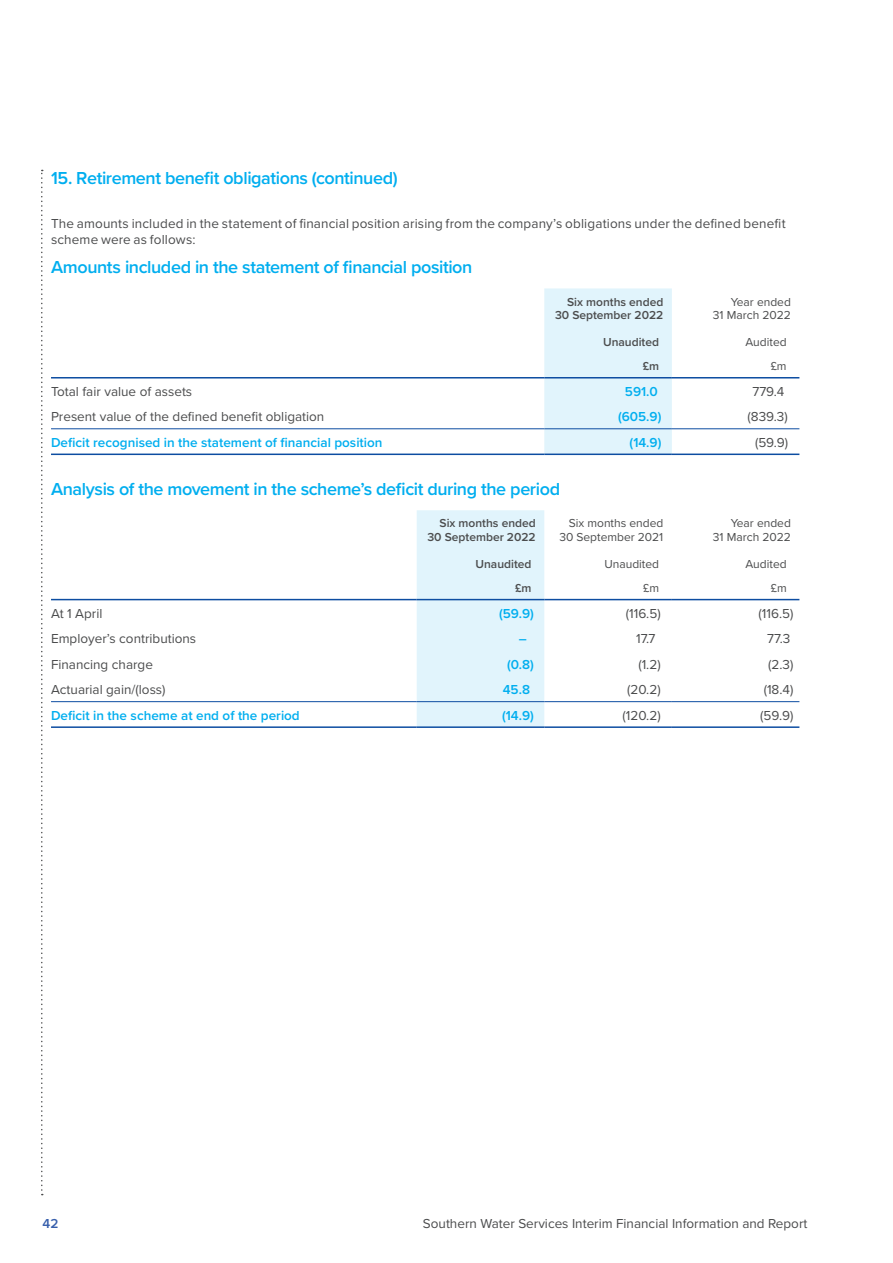
<style>
.page{position:relative;width:893px;height:1263px;background:#fff}
.page>*{position:absolute;margin:0;border:0;box-sizing:border-box;transform-origin:0 0}
.t1{font:600 18px "Proxima Nova";letter-spacing:-.02em;color:#00aeef}
.t2{font:13.5px/16.2px "Proxima Nova";color:#4b4c4d}
.t3{font:600 13.5px "Proxima Nova";color:#00aeef}
.t4{font:600 13.5px "Proxima Nova";color:#375fac}
.t5{font:12px/13.5px "Proxima Nova";color:#4b4c4d;text-align:right}
.t6{font:600 12px/13.5px "Proxima Nova";color:#4b4c4d;text-align:right}
</style>
<div class="page">
<svg style="left:41px;top:170px;width:2px;height:1025px"></svg>
<div style="left:544px;top:288px;width:128px;height:166px;background:#e1f4fc"></div>
<hr style="left:51px;top:428px;width:493px;height:1px;background:#0d4da1">
<hr style="left:544px;top:428px;width:128px;height:1px;background:#0d4da1">
<hr style="left:672px;top:428px;width:127px;height:1px;background:#0d4da1">
<hr style="left:51px;top:454px;width:493px;height:1px;background:#0d4da1">
<hr style="left:544px;top:454px;width:128px;height:1px;background:#0d4da1">
<hr style="left:672px;top:454px;width:127px;height:1px;background:#0d4da1">
<hr style="left:51px;top:377px;width:493px;height:1px;background:#0d4da1">
<hr style="left:544px;top:377px;width:128px;height:1px;background:#0d4da1">
<hr style="left:672px;top:377px;width:127px;height:1px;background:#0d4da1">
<div style="left:417px;top:510px;width:127px;height:216px;background:#e1f4fc"></div>
<hr style="left:51px;top:701px;width:366px;height:1px;background:#0d4da1">
<hr style="left:417px;top:701px;width:127px;height:1px;background:#0d4da1">
<hr style="left:544px;top:701px;width:128px;height:1px;background:#0d4da1">
<hr style="left:672px;top:701px;width:127px;height:1px;background:#0d4da1">
<hr style="left:51px;top:726px;width:366px;height:2px;background:#0d4da1">
<hr style="left:417px;top:726px;width:127px;height:2px;background:#0d4da1">
<hr style="left:544px;top:726px;width:128px;height:2px;background:#0d4da1">
<hr style="left:672px;top:726px;width:127px;height:2px;background:#0d4da1">
<hr style="left:51px;top:599px;width:366px;height:1px;background:#0d4da1">
<hr style="left:417px;top:599px;width:127px;height:1px;background:#0d4da1">
<hr style="left:544px;top:599px;width:128px;height:1px;background:#0d4da1">
<hr style="left:672px;top:599px;width:127px;height:1px;background:#0d4da1">
<h1 class="t1" style="left:51px;top:165px;width:348px">15. Retirement benefit obligations (continued)</h1>
<p class="t2" style="left:51px;top:214px;width:736px">The amounts included in the statement of financial position arising from the company’s obligations under the defined benefit scheme were as follows:</p>
<h1 class="t1" style="left:51px;top:253px;width:423px">Amounts included in the statement of financial position</h1>
<p class="t6" style="left:555px;top:294px;width:110px">Six months ended<br>30 September 2022</p>
<p class="t5" style="left:713px;top:294px;width:80px">Year ended<br>31 March 2022</p>
<p class="t6" style="left:603px;top:335px;width:58px">Unaudited</p>
<p class="t5" style="left:745px;top:335px;width:43px">Audited</p>
<p class="t6" style="left:643px;top:359px;width:18px">£m</p>
<p class="t5" style="left:771px;top:358px;width:17px">£m</p>
<p class="t2" style="left:51px;top:383px;width:143px">Total fair value of assets</p>
<p class="t3" style="left:625px;top:382px;width:34px">591.0</p>
<p class="t2" style="left:752px;top:383px;width:34px">779.4</p>
<p class="t2" style="left:51px;top:408px;width:275px">Present value of the defined benefit obligation</p>
<p class="t3" style="left:618px;top:407px;width:45px">(605.9)</p>
<p class="t2" style="left:748px;top:408px;width:42px">(839.3)</p>
<p class="t3" style="left:51px;top:432px;width:333px">Deficit recognised in the statement of financial position</p>
<p class="t3" style="left:630px;top:432px;width:33px">(14.9)</p>
<p class="t2" style="left:755px;top:433px;width:35px">(59.9)</p>
<h1 class="t1" style="left:51px;top:475px;width:511px">Analysis of the movement in the scheme’s deficit during the period</h1>
<p class="t6" style="left:427px;top:516px;width:110px">Six months ended<br>30 September 2022</p>
<p class="t5" style="left:559px;top:516px;width:106px">Six months ended<br>30 September 2021</p>
<p class="t5" style="left:713px;top:516px;width:80px">Year ended<br>31 March 2022</p>
<p class="t6" style="left:475px;top:557px;width:58px">Unaudited</p>
<p class="t5" style="left:604px;top:557px;width:56px">Unaudited</p>
<p class="t5" style="left:745px;top:557px;width:43px">Audited</p>
<p class="t6" style="left:515px;top:580px;width:18px">£m</p>
<p class="t5" style="left:643px;top:580px;width:17px">£m</p>
<p class="t5" style="left:771px;top:580px;width:17px">£m</p>
<p class="t2" style="left:51px;top:605px;width:53px">At 1 April</p>
<p class="t3" style="left:499px;top:603px;width:36px">(59.9)</p>
<p class="t2" style="left:626px;top:605px;width:36px">(116.5)</p>
<p class="t2" style="left:758px;top:605px;width:36px">(116.5)</p>
<p class="t2" style="left:51px;top:630px;width:147px">Employer’s contributions</p>
<p class="t3" style="left:519px;top:629px;width:10px">–</p>
<p class="t2" style="left:636px;top:630px;width:21px">17.7</p>
<p class="t2" style="left:767px;top:630px;width:25px">77.3</p>
<p class="t2" style="left:51px;top:655px;width:103px">Financing charge</p>
<p class="t3" style="left:507px;top:654px;width:28px">(0.8)</p>
<p class="t2" style="left:638px;top:655px;width:24px">(1.2)</p>
<p class="t2" style="left:768px;top:655px;width:27px">(2.3)</p>
<p class="t2" style="left:51px;top:681px;width:116px">Actuarial gain/(loss)</p>
<p class="t3" style="left:503px;top:679px;width:29px">45.8</p>
<p class="t2" style="left:627px;top:681px;width:35px">(20.2)</p>
<p class="t2" style="left:764px;top:681px;width:31px">(18.4)</p>
<p class="t3" style="left:51px;top:705px;width:250px">Deficit in the scheme at end of the period</p>
<p class="t3" style="left:502px;top:705px;width:33px">(14.9)</p>
<p class="t2" style="left:623px;top:706px;width:40px">(120.2)</p>
<p class="t2" style="left:760px;top:706px;width:35px">(59.9)</p>
<p class="t4" style="left:43px;top:1213px;width:17px">42</p>
<p class="t2" style="left:423px;top:1215px;width:386px">Southern Water Services Interim Financial Information and Report</p>
</div>
